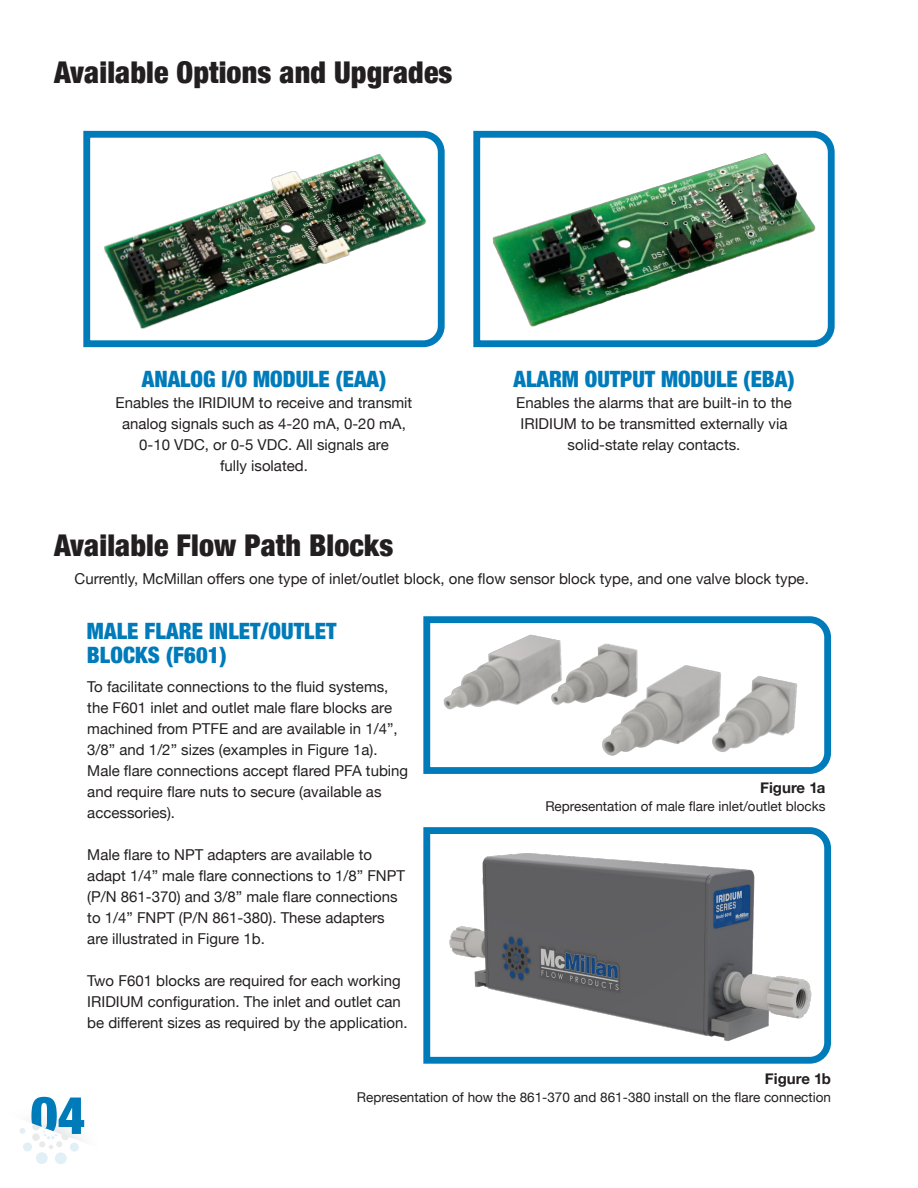
<style>
.page{position:relative;width:918px;height:1188px;background:#fff}
.page>*{position:absolute;margin:0;border:0;box-sizing:border-box;transform-origin:0 0}
.t1{font:900 condensed 52.5px "Helvetica Neue";color:#007bba}
.t2{font:900 condensed 30px "Helvetica Neue";letter-spacing:.005em;color:#231f20}
.t3{font:900 condensed 22.5px "Helvetica Neue";color:#007bba}
.t4{font:15px/21px "Helvetica Neue";color:#231f20}
.t5{font:700 15px "Helvetica Neue";color:#231f20}
.t6{font:13.5px "Helvetica Neue";color:#231f20}
</style>
<div class="page">
<svg style="left:423px;top:827px;width:409px;height:237px"></svg>
<svg style="left:423px;top:616px;width:409px;height:158px"></svg>
<img style="left:83px;top:130px;width:362px;height:218px">
<img style="left:473px;top:130px;width:362px;height:218px">
<svg style="left:19px;top:1121px;width:62px;height:43px"></svg>
<p class="t2" style="left:54px;top:48px;width:400px">Available Options and Upgrades</p>
<p class="t3" style="left:142px;top:361px;width:246px">ANALOG I/O MODULE (EAA)</p>
<p class="t4" style="left:116px;top:393px;width:298px;text-align:center">Enables the IRIDIUM to receive and transmit analog signals such as 4-20 mA, 0-20 mA,</p>
<p class="t4" style="left:139px;top:435px;width:251px">0-10 VDC, or 0-5 VDC. All signals are</p>
<p class="t4" style="left:220px;top:456px;width:89px">fully isolated.</p>
<p class="t2" style="left:54px;top:520px;width:341px">Available Flow Path Blocks</p>
<p class="t3" style="left:514px;top:361px;width:282px">ALARM OUTPUT MODULE (EBA)</p>
<p class="t4" style="left:516px;top:393px;width:277px">Enables the alarms that are built-in to the<br>IRIDIUM to be transmitted externally via</p>
<p class="t4" style="left:568px;top:435px;width:174px">solid-state relay contacts.</p>
<p class="t4" style="left:75px;top:569px;width:736px">Currently, McMillan offers one type of inlet/outlet block, one flow sensor block type, and one valve block type.</p>
<p class="t3" style="left:87px;top:613px;width:251px">MALE FLARE INLET/OUTLET</p>
<p class="t3" style="left:87px;top:637px;width:141px">BLOCKS (F601)</p>
<p class="t4" style="left:87px;top:677px;width:322px">To facilitate connections to the fluid systems, the F601 inlet and outlet male flare blocks are machined from PTFE and are available in 1/4”, 3/8” and 1/2” sizes (examples in Figure 1a).<br>Male flare connections accept flared PFA tubing and require flare nuts to secure (available as accessories).</p>
<p class="t4" style="left:87px;top:845px;width:319px">Male flare to NPT adapters are available to adapt 1/4” male flare connections to 1/8” FNPT (P/N 861-370) and 3/8” male flare connections to 1/4” FNPT (P/N 861-380). These adapters are illustrated in Figure 1b.</p>
<p class="t4" style="left:87px;top:971px;width:322px">Two F601 blocks are required for each working<br>IRIDIUM configuration. The inlet and outlet can be different sizes as required by the application.</p>
<p class="t5" style="left:760px;top:776px;width:67px">Figure 1a</p>
<p class="t6" style="left:545px;top:797px;width:282px">Representation of male flare inlet/outlet blocks</p>
<p class="t1" style="left:30px;top:1072px;width:56px">04</p>
<p class="t5" style="left:765px;top:1067px;width:68px">Figure 1b</p>
<p class="t6" style="left:357px;top:1087px;width:476px">Representation of how the 861-370 and 861-380 install on the flare connection</p>
</div>
